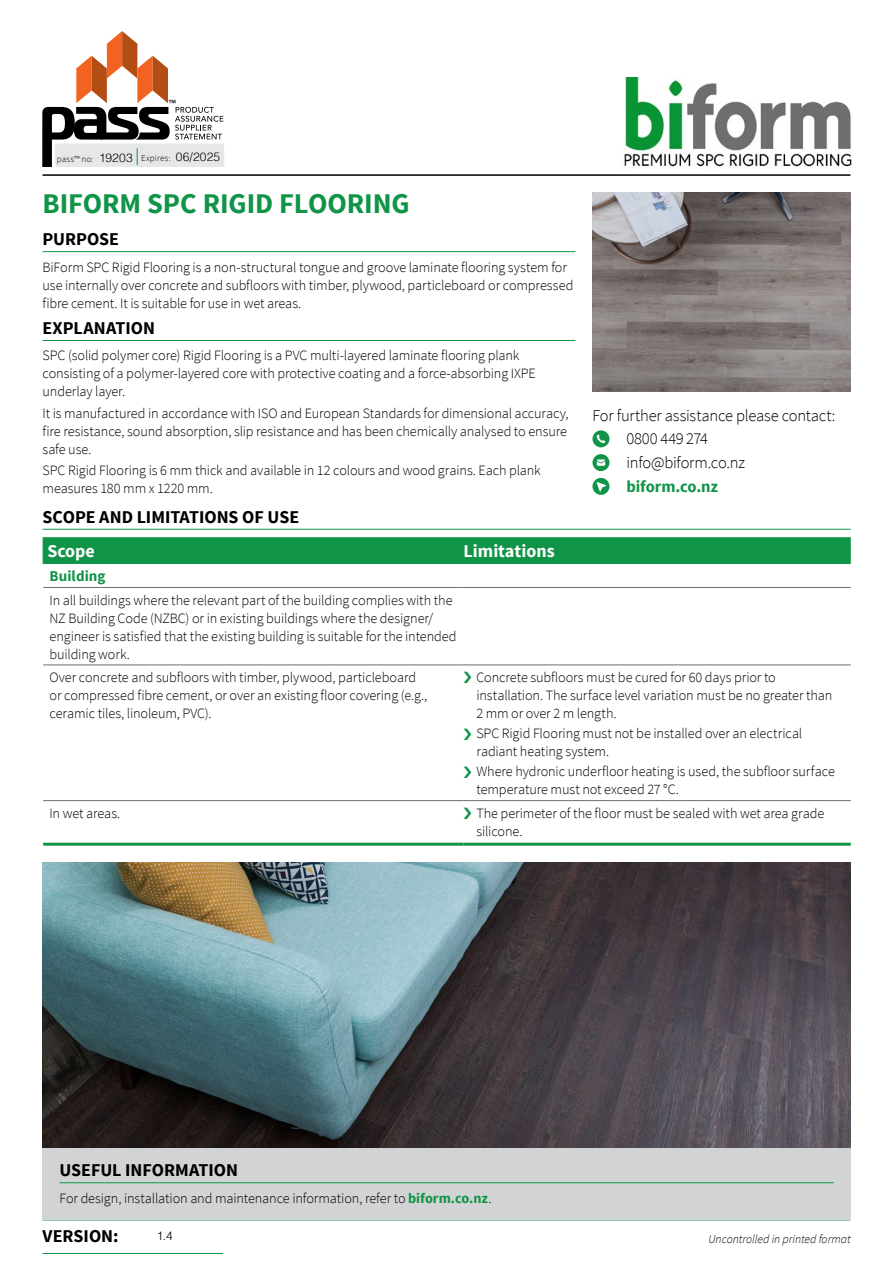
<style>
.page{position:relative;width:893px;height:1263px;background:#fff}
.page>*{position:absolute;margin:0;border:0;box-sizing:border-box;transform-origin:0 0}
.t1{font:700 28.5px "Source Sans Pro";letter-spacing:-.005em;color:#109447}
.t2{font:700 18px "Source Sans Pro";color:#000}
.t3{font:700 18px "Source Sans Pro";color:#fff}
.t4{font:300 16.5px/23.7px "Source Sans Pro";letter-spacing:-.015em;color:#000}
.t5{font:700 16.5px "Source Sans Pro";letter-spacing:-.01em;color:#109447}
.t6{font:700 15px "Source Sans Pro";letter-spacing:.005em;color:#109447}
.t7{font:300 14.25px/18px "Source Sans Pro";letter-spacing:-.01em;color:#000}
.t8{font:italic 300 12px "Source Sans Pro";letter-spacing:-.005em;color:#000}
.t9{font:300 12px "Helvetica";color:#000}
.t10{font:12px "Myriad Pro";color:#000}
.t11{font:300 9px "Source Sans Pro";letter-spacing:.025em;color:#000}
.s1{font-family:"Helvetica";font-size:12px}
.s2{font-weight:700;color:#109447}
</style>
<div class="page">
<hr style="left:43px;top:251px;width:532px;height:1px;background:#109447">
<hr style="left:43px;top:340px;width:532px;height:1px;background:#109447">
<hr style="left:43px;top:174px;width:807px;height:2px;background:#000">
<img style="left:592px;top:192px;width:259px;height:199px">
<img style="left:624px;top:78px;width:228px;height:89px">
<svg style="left:592px;top:430px;width:17px;height:17px"></svg>
<svg style="left:592px;top:454px;width:17px;height:17px"></svg>
<svg style="left:592px;top:478px;width:17px;height:17px"></svg>
<hr style="left:43px;top:529px;width:808px;height:1px;background:#109447">
<hr style="left:43px;top:587px;width:421px;height:1px;background:#6d6e71">
<hr style="left:464px;top:587px;width:387px;height:1px;background:#6d6e71">
<hr style="left:43px;top:665px;width:421px;height:1px;background:#6d6e71">
<hr style="left:464px;top:665px;width:387px;height:1px;background:#6d6e71">
<div style="left:43px;top:537px;width:808px;height:26px;background:#109447"></div>
<hr style="left:43px;top:563px;width:421px;height:1px;background:#109447">
<hr style="left:464px;top:563px;width:387px;height:1px;background:#109447">
<hr style="left:43px;top:800px;width:421px;height:1px;background:#6d6e71">
<hr style="left:464px;top:800px;width:387px;height:1px;background:#6d6e71">
<hr style="left:43px;top:843px;width:421px;height:3px;background:#109447">
<hr style="left:464px;top:843px;width:387px;height:3px;background:#109447">
<div style="left:43px;top:1146px;width:808px;height:74px;background:#d1d3d4"></div>
<hr style="left:60px;top:1182px;width:774px;height:1px;background:#109447">
<svg style="left:42px;top:31px;width:181px;height:136px"></svg>
<hr style="left:43px;top:1253px;width:180px;height:1px;background:#109447">
<img style="left:43px;top:863px;width:807px;height:284px">
<p class="t10" style="left:169px;top:97px;width:9px">™</p>
<p class="t11" style="left:57px;top:153px;width:165px">pass™ no: <span class="s1">19203</span> Expires: <span class="s1">06/2025</span></p>
<h1 class="t1" style="left:43px;top:186px;width:369px">BIFORM SPC RIGID FLOORING</h1>
<p class="t2" style="left:43px;top:228px;width:78px">PURPOSE</p>
<p class="t7" style="left:43px;top:258px;width:532px">BiForm SPC Rigid Flooring is a non-structural tongue and groove laminate flooring system for use internally over concrete and subfloors with timber, plywood, particleboard or compressed fibre cement. It is suitable for use in wet areas.</p>
<p class="t2" style="left:43px;top:316px;width:114px">EXPLANATION</p>
<p class="t7" style="left:43px;top:347px;width:495px">SPC (solid polymer core) Rigid Flooring is a PVC multi-layered laminate flooring plank consisting of a polymer-layered core with protective coating and a force-absorbing IXPE underlay layer.</p>
<p class="t7" style="left:43px;top:404px;width:528px;text-align:justify">It is manufactured in accordance with ISO and European Standards for dimensional accuracy, fire resistance, sound absorption, slip resistance and has been chemically analysed to ensure safe use.</p>
<p class="t7" style="left:43px;top:461px;width:500px">SPC Rigid Flooring is 6 mm thick and available in 12 colours and wood grains. Each plank measures 180 mm x 1220 mm.</p>
<p class="t4" style="left:626px;top:403px;width:210px;text-indent:-34px">For further assistance please contact:<br>0800 449 274<br>info@biform.co.nz</p>
<p class="t5" style="left:626px;top:476px;width:93px">biform.co.nz</p>
<p class="t2" style="left:43px;top:505px;width:258px">SCOPE AND LIMITATIONS OF USE</p>
<p class="t3" style="left:47px;top:539px;width:49px">Scope</p>
<p class="t3" style="left:464px;top:539px;width:93px">Limitations</p>
<p class="t6" style="left:50px;top:566px;width:58px">Building</p>
<p class="t7" style="left:50px;top:591px;width:409px">In all buildings where the relevant part of the building complies with the NZ Building Code (NZBC) or in existing buildings where the designer/ engineer is satisfied that the existing building is suitable for the intended building work.</p>
<p class="t7" style="left:50px;top:668px;width:379px">Over concrete and subfloors with timber, plywood, particleboard or compressed fibre cement, or over an existing floor covering (e.g., ceramic tiles, linoleum, PVC).</p>
<p class="t7" style="left:476px;top:668px;width:357px">Concrete subfloors must be cured for 60 days prior to installation. The surface level variation must be no greater than<br>2 mm or over 2 m length.</p>
<p class="t7" style="left:476px;top:724px;width:327px">SPC Rigid Flooring must not be installed over an electrical radiant heating system.</p>
<p class="t7" style="left:476px;top:762px;width:360px">Where hydronic underfloor heating is used, the subfloor surface temperature must not exceed 27 °C.</p>
<p class="t7" style="left:50px;top:804px;width:72px">In wet areas.</p>
<p class="t7" style="left:476px;top:804px;width:349px">The perimeter of the floor must be sealed with wet area grade silicone.</p>
<p class="t2" style="left:60px;top:1159px;width:180px">USEFUL INFORMATION</p>
<p class="t7" style="left:60px;top:1189px;width:433px">For design, installation and maintenance information, refer to <span class="s2">biform.co.nz</span>.</p>
<p class="t2" style="left:43px;top:1225px;width:78px">VERSION:</p>
<p class="t9" style="left:157px;top:1226px;width:17px">1.4</p>
<p class="t8" style="left:708px;top:1232px;width:144px">Uncontrolled in printed format</p>
</div>
